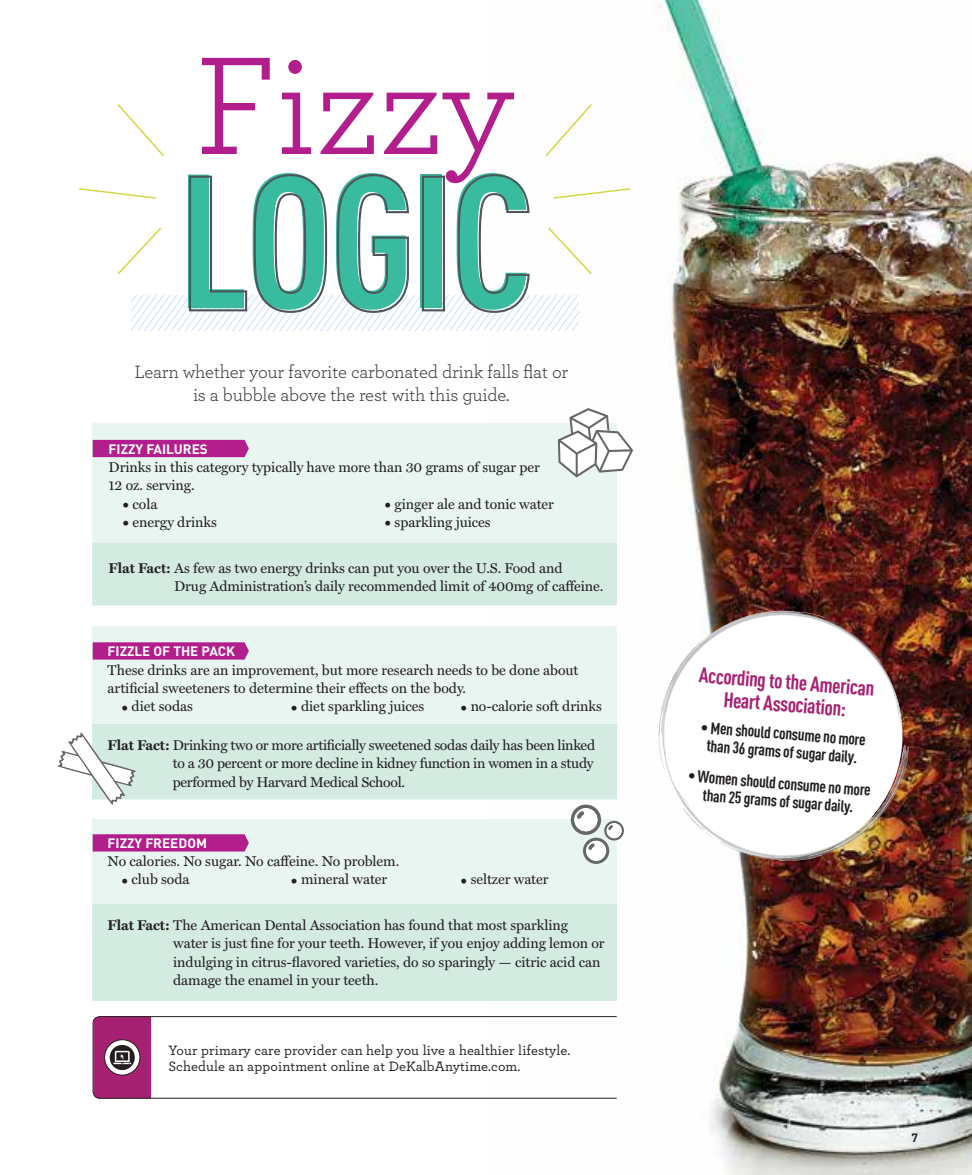
<style>
.page{position:relative;width:972px;height:1175px;background:#fff}
.page>*{position:absolute;margin:0;border:0;box-sizing:border-box;transform-origin:0 0}
.t1{font:700 187.65px "DIN Cond";letter-spacing:-.02em;color:#38bb9e}
.t2{font:146.1px "Archer";letter-spacing:-.01em;color:#b21f8d}
.t3{font:700 21px/22.6px "DIN Cond";color:#a62171;text-align:center}
.t4{font:18.75px/23.2px "Archer";letter-spacing:-.01em;color:#414042;text-align:center}
.t5{font:700 16.5px/18.1px "DIN Cond";color:#231f20;text-align:center}
.t6{font:14.25px/18.3px "Miller Text";letter-spacing:-.005em;color:#231f20}
.t7{font:500 14.25px/16.5px "Archer";letter-spacing:.01em;color:#231f20}
.t8{font:700 13.5px "DIN";color:#fff}
.t9{font:700 12px "DIN";color:#231f20}
.s1{font-size:18px}
.s2{font-weight:700}
</style>
<div class="page">
<img style="left:486px;top:0;width:486px;height:1174px">
<svg style="left:653px;top:607px;width:255px;height:256px"></svg>
<svg style="left:658px;top:610px;width:251px;height:251px"></svg>
<div style="left:93px;top:423px;width:524px;height:182px;background:#e9f5f0"></div>
<div style="left:93px;top:543px;width:524px;height:62px;background:#d4ebe1"></div>
<div style="left:93px;top:440px;width:156px;height:17px;background:#b21f8d"></div>
<div style="left:93px;top:626px;width:524px;height:173px;background:#e9f5f0"></div>
<svg style="left:93px;top:642px;width:156px;height:17px;background:#b32590"></svg>
<div style="left:93px;top:819px;width:524px;height:182px;background:#e9f5f0"></div>
<svg style="left:93px;top:834px;width:156px;height:17px;background:#b3258f"></svg>
<div style="left:93px;top:724px;width:524px;height:75px;background:#d4ebe1"></div>
<div style="left:93px;top:904px;width:524px;height:97px;background:#d4ebe1"></div>
<svg style="left:117px;top:104px;width:47px;height:53px"></svg>
<svg style="left:544px;top:102px;width:50px;height:56px"></svg>
<svg style="left:558px;top:408px;width:75px;height:69px"></svg>
<svg style="left:58px;top:732px;width:78px;height:73px"></svg>
<svg style="left:571px;top:804px;width:53px;height:60px"></svg>
<svg style="left:79px;top:173px;width:553px;height:158px"></svg>
<svg style="left:92px;top:1015px;width:526px;height:84px"></svg>
<h2 class="t2" style="left:194px;top:5px;width:322px">Fizzy</h2>
<h1 class="t1" style="left:177px;top:127px;width:358px">LOGIC</h1>
<h3 class="t4" style="left:134px;top:359px;width:435px">Learn whether your favorite carbonated drink falls flat or is a bubble above the rest with this guide.</h3>
<p class="t8" style="left:109px;top:440px;width:101px">FIZZY FAILURES</p>
<p class="t6" style="left:109px;top:458px;width:433px">Drinks in this category typically have more than 30 grams of sugar per<br>12 oz. serving.</p>
<p class="t6" style="left:122px;top:494px;width:37px"><span class="s1">•</span> cola</p>
<p class="t6" style="left:122px;top:513px;width:96px"><span class="s1">•</span> energy drinks</p>
<p class="t6" style="left:384px;top:494px;width:171px"><span class="s1">•</span> ginger ale and tonic water</p>
<p class="t6" style="left:384px;top:513px;width:108px"><span class="s1">•</span> sparkling juices</p>
<p class="t6" style="left:174px;top:558px;width:431px;text-indent:-66px"><span class="s2">Flat Fact:</span> As few as two energy drinks can put you over the U.S. Food and<br>Drug Administration’s daily recommended limit of 400mg of caffeine.</p>
<p class="t8" style="left:108px;top:642px;width:129px">FIZZLE OF THE PACK</p>
<p class="t6" style="left:108px;top:660px;width:472px">These drinks are an improvement, but more research needs to be done about artificial sweeteners to determine their effects on the body.</p>
<p class="t6" style="left:121px;top:697px;width:73px"><span class="s1">•</span> diet sodas</p>
<p class="t6" style="left:291px;top:697px;width:135px"><span class="s1">•</span> diet sparkling juices</p>
<p class="t6" style="left:460px;top:697px;width:143px"><span class="s1">•</span> no-calorie soft drinks</p>
<p class="t6" style="left:173px;top:736px;width:424px;text-align:justify;text-indent:-65px"><span class="s2">Flat Fact:</span> Drinking two or more artificially sweetened sodas daily has been linked to a 30 percent or more decline in kidney function in women in a study performed by Harvard Medical School.</p>
<p class="t8" style="left:108px;top:834px;width:101px">FIZZY FREEDOM</p>
<p class="t6" style="left:108px;top:852px;width:293px">No calories. No sugar. No caffeine. No problem.</p>
<p class="t6" style="left:121px;top:870px;width:70px"><span class="s1">•</span> club soda</p>
<p class="t6" style="left:291px;top:870px;width:98px"><span class="s1">•</span> mineral water</p>
<p class="t6" style="left:460px;top:870px;width:90px"><span class="s1">•</span> seltzer water</p>
<p class="t6" style="left:173px;top:915px;width:433px;text-indent:-66px"><span class="s2">Flat Fact:</span> The American Dental Association has found that most sparkling water is just fine for your teeth. However, if you enjoy adding lemon or indulging in citrus-flavored varieties, do so sparingly — citric acid can damage the enamel in your teeth.</p>
<p class="t7" style="left:168px;top:1041px;width:404px">Your primary care provider can help you live a healthier lifestyle.<br>Schedule an appointment online at DeKalbAnytime.com.</p>
<h3 class="t3" style="left:700px;top:663px;width:177px;rotate:4deg">According to the American<br>Heart Association:</h3>
<p class="t5" style="left:702px;top:718px;width:167px;rotate:4deg">• Men should consume no more than 36 grams of sugar daily.</p>
<p class="t5" style="left:689px;top:767px;width:185px;rotate:4deg">• Women should consume no more than 25 grams of sugar daily.</p>
<p class="t9" style="left:911px;top:1130px;width:8px">7</p>
</div>
